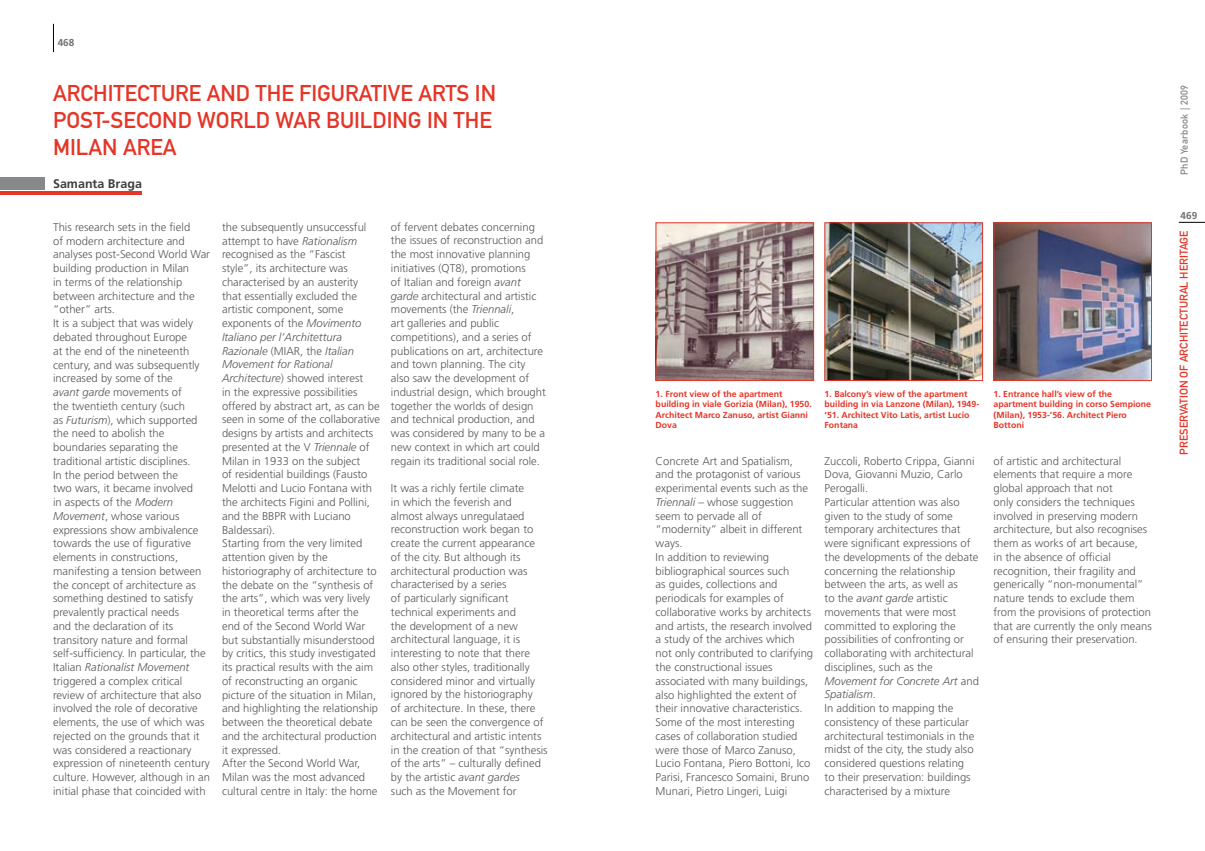
<style>
.page{position:relative;width:1205px;height:851px;background:#fff}
.page>*{position:absolute;margin:0;border:0;box-sizing:border-box;transform-origin:0 0}
.t1{font:22.5px/27px "DIN Mittelschrift Std";color:#e53527}
.t2{font:700 12.5px "Frutiger LT Std";color:#3e3e40}
.t3{font:300 11.25px/13.8px "Frutiger LT Std";color:#58585a}
.t4{font:11.25px "DIN Mittelschrift Std";color:#e53527}
.t5{font:10px "DIN Mittelschrift Std";letter-spacing:.03em;color:#87888a}
.t6{font:700 10px "Frutiger LT Std";color:#707173}
.t7{font:700 8.75px/10.5px "Frutiger LT Std";color:#e53527}
.s1{font-style:italic}
</style>
<div class="page">
<svg style="left:53px;top:24px;width:1px;height:28px"></svg>
<svg style="left:1179px;top:222px;width:26px;height:1px"></svg>
<hr style="left:0;top:191px;width:142px;height:4px;background:#e53527">
<div style="left:0;top:178px;width:44px;height:12px;background:#87888a"></div>
<img style="left:658px;top:224px;width:154px;height:155px">
<div style="left:656px;top:222px;width:158px;height:159px;border:1px solid #e53527"></div>
<img style="left:826px;top:224px;width:155px;height:155px">
<div style="left:824px;top:222px;width:159px;height:159px;border:1px solid #e53527"></div>
<img style="left:995px;top:224px;width:155px;height:155px">
<div style="left:993px;top:222px;width:159px;height:159px;border:1px solid #e53527"></div>
<p class="t6" style="left:58px;top:37px;width:18px">468</p>
<h1 class="t1" style="left:53px;top:80px;width:444px">ARCHITECTURE AND THE FIGURATIVE ARTS IN<br>POST-SECOND WORLD WAR BUILDING IN THE<br>MILAN AREA</h1>
<p class="t2" style="left:53px;top:176px;width:90px">Samanta Braga</p>
<p class="t3" style="left:53px;top:220px;width:158px">This research sets in the field<br>of modern architecture and analyses post-Second World War building production in Milan<br>in terms of the relationship between architecture and the “other” arts.<br>It is a subject that was widely debated throughout Europe<br>at the end of the nineteenth century, and was subsequently increased by some of the<br><span class="s1">avant garde</span> movements of<br>the twentieth century (such<br>as <span class="s1">Futurism</span>), which supported the need to abolish the boundaries separating the traditional artistic disciplines.<br>In the period between the<br>two wars, it became involved<br>in aspects of the <span class="s1">Modern<br>Movement</span>, whose various expressions show ambivalence towards the use of figurative elements in constructions, manifesting a tension between the concept of architecture as something destined to satisfy prevalently practical needs<br>and the declaration of its transitory nature and formal self-sufficiency. In particular, the<br>Italian <span class="s1">Rationalist Movement </span>triggered a complex critical review of architecture that also involved the role of decorative elements, the use of which was rejected on the grounds that it was considered a reactionary expression of nineteenth century culture. However, although in an initial phase that coincided with</p>
<p class="t3" style="left:222px;top:220px;width:160px">the subsequently unsuccessful attempt to have <span class="s1">Rationalism </span>recognised as the “Fascist<br>style”, its architecture was characterised by an austerity that essentially excluded the artistic component, some exponents of the <span class="s1">Movimento<br>Italiano per l’Architettura<br>Razionale</span> (MIAR, the <span class="s1">Italian<br>Movement for Rational<br>Architecture</span>) showed interest<br>in the expressive possibilities offered by abstract art, as can be seen in some of the collaborative designs by artists and architects presented at the V <span class="s1">Triennale</span> of<br>Milan in 1933 on the subject<br>of residential buildings (Fausto<br>Melotti and Lucio Fontana with the architects Figini and Pollini, and the BBPR with Luciano<br>Baldessari).<br>Starting from the very limited attention given by the historiography of architecture to the debate on the “synthesis of the arts”, which was very lively in theoretical terms after the<br>end of the Second World War but substantially misunderstood by critics, this study investigated its practical results with the aim of reconstructing an organic picture of the situation in Milan, and highlighting the relationship between the theoretical debate and the architectural production it expressed.<br>After the Second World War,<br>Milan was the most advanced cultural centre in Italy: the home</p>
<p class="t3" style="left:391px;top:220px;width:156px">of fervent debates concerning the issues of reconstruction and the most innovative planning initiatives (QT8), promotions<br>of Italian and foreign <span class="s1">avant garde</span> architectural and artistic movements (the <span class="s1">Triennali</span>,<br>art galleries and public competitions), and a series of publications on art, architecture and town planning. The city also saw the development of industrial design, which brought together the worlds of design and technical production, and was considered by many to be a new context in which art could regain its traditional social role.</p>
<p class="t3" style="left:391px;top:481px;width:158px">It was a richly fertile climate<br>in which the feverish and<br>almost always unregulataed reconstruction work began to create the current appearance of the city. But although its architectural production was characterised by a series<br>of particularly significant technical experiments and<br>the development of a new architectural language, it is interesting to note that there also other styles, traditionally considered minor and virtually ignored by the historiography<br>of architecture. In these, there can be seen the convergence of architectural and artistic intents in the creation of that “synthesis of the arts” – culturally defined by the artistic <span class="s1">avant gardes<br></span>such as the Movement for</p>
<p class="t7" style="left:656px;top:388px;width:158px">1. Front view of the apartment building in viale Gorizia (Milan), 1950.<br>Architect Marco Zanuso, artist Gianni<br>Dova</p>
<p class="t7" style="left:824px;top:388px;width:156px">1. Balcony’s view of the apartment building in via Lanzone (Milan), 1949- ‘51. Architect Vito Latis, artist Lucio<br>Fontana</p>
<p class="t7" style="left:993px;top:388px;width:159px">1. Entrance hall’s view of the apartment building in corso Sempione (Milan), 1953-‘56. Architect Piero<br>Bottoni</p>
<p class="t3" style="left:656px;top:454px;width:159px">Concrete Art and Spatialism, and the protagonist of various experimental events such as the<br><span class="s1">Triennali</span> – whose suggestion seem to pervade all of “modernity” albeit in different ways.<br>In addition to reviewing bibliographical sources such<br>as guides, collections and periodicals for examples of collaborative works by architects and artists, the research involved a study of the archives which not only contributed to clarifying the constructional issues associated with many buildings, also highlighted the extent of their innovative characteristics.<br>Some of the most interesting cases of collaboration studied were those of Marco Zanuso,<br>Lucio Fontana, Piero Bottoni, Ico<br>Parisi, Francesco Somaini, Bruno<br>Munari, Pietro Lingeri, Luigi</p>
<p class="t3" style="left:824px;top:454px;width:156px">Zuccoli, Roberto Crippa, Gianni<br>Dova, Giovanni Muzio, Carlo<br>Perogalli.<br>Particular attention was also given to the study of some temporary architectures that were significant expressions of the developments of the debate concerning the relationship between the arts, as well as<br>to the <span class="s1">avant garde</span> artistic movements that were most committed to exploring the possibilities of confronting or collaborating with architectural disciplines, such as the<br><span class="s1">Movement for Concrete Art</span> and<br><span class="s1">Spatialism</span>.<br>In addition to mapping the consistency of these particular architectural testimonials in the midst of the city, the study also considered questions relating<br>to their preservation: buildings characterised by a mixture</p>
<p class="t3" style="left:993px;top:454px;width:160px">of artistic and architectural elements that require a more global approach that not<br>only considers the techniques involved in preserving modern architecture, but also recognises them as works of art because,<br>in the absence of official recognition, their fragility and generically “non-monumental” nature tends to exclude them from the provisions of protection that are currently the only means of ensuring their preservation.</p>
<p class="t5" style="left:1178px;top:175px;width:92px;rotate:-90deg">PhD Yearbook | 2009</p>
<p class="t6" style="left:1180px;top:210px;width:18px">469</p>
<p class="t4" style="left:1177px;top:454px;width:225px;rotate:-90deg">PRESERVATION OF ARCHITECTURAL HERITAGE</p>
</div>
